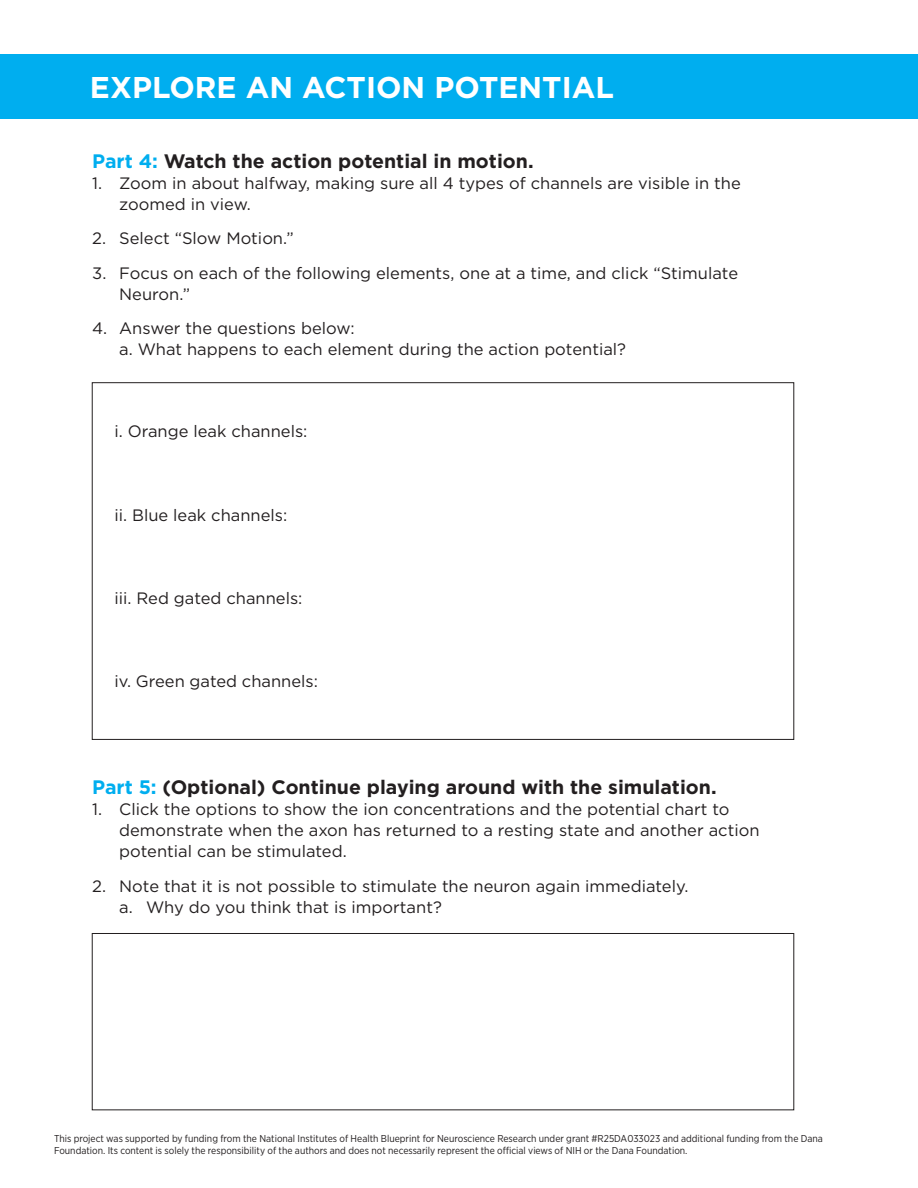
<style>
.page{position:relative;width:918px;height:1188px;background:#fff}
.page>*{position:absolute;margin:0;border:0;box-sizing:border-box;transform-origin:0 0}
.t1{font:700 30px "Gotham";color:#fff}
.t2{font:700 19.5px "Gotham";color:#231f20}
.t3{font:16.5px/21px "Gotham";color:#231f20}
.t4{font:10.05px/12px "Gotham Narrow";color:#231f20}
.s1{color:#00aeef}
</style>
<div class="page">
<div style="left:0;top:54px;width:918px;height:65px;background:#00aeef"></div>
<div style="left:92px;top:933px;width:702px;height:177px;border:1px solid #231f20"></div>
<p class="t1" style="left:90px;top:68px;width:526px">EXPLORE AN ACTION POTENTIAL</p>
<p class="t2" style="left:92px;top:148px;width:443px"><span class="s1">Part 4:</span> Watch the action potential in motion.</p>
<p class="t3" style="left:119px;top:172px;width:623px;text-indent:-27px">1. Zoom in about halfway, making sure all 4 types of channels are visible in the zoomed in view.</p>
<p class="t3" style="left:92px;top:228px;width:203px">2. Select “Slow Motion.”</p>
<p class="t3" style="left:119px;top:262px;width:620px;text-indent:-27px">3. Focus on each of the following elements, one at a time, and click “Stimulate<br>Neuron.”</p>
<p class="t3" style="left:119px;top:318px;width:508px;text-indent:-27px">4. Answer the questions below:<br>a. What happens to each element during the action potential?</p>
<p class="t3" style="left:114px;top:421px;width:195px">i. Orange leak channels:</p>
<p class="t3" style="left:114px;top:504px;width:174px">ii. Blue leak channels:</p>
<p class="t3" style="left:114px;top:587px;width:189px">iii. Red gated channels:</p>
<p class="t3" style="left:114px;top:670px;width:205px">iv. Green gated channels:</p>
<p class="t2" style="left:92px;top:774px;width:626px"><span class="s1">Part 5:</span> (Optional) Continue playing around with the simulation.</p>
<p class="t3" style="left:119px;top:799px;width:642px;text-indent:-27px">1. Click the options to show the ion concentrations and the potential chart to demonstrate when the axon has returned to a resting state and another action potential can be stimulated.</p>
<p class="t3" style="left:119px;top:875px;width:571px;text-indent:-27px">2. Note that it is not possible to stimulate the neuron again immediately. a. Why do you think that is important?</p>
<p class="t4" style="left:54px;top:1132px;width:770px">This project was supported by funding from the National Institutes of Health Blueprint for Neuroscience Research under grant #R25DA033023 and additional funding from the Dana<br>Foundation. Its content is solely the responsibility of the authors and does not necessarily represent the official views of NIH or the Dana Foundation.</p>
</div>
